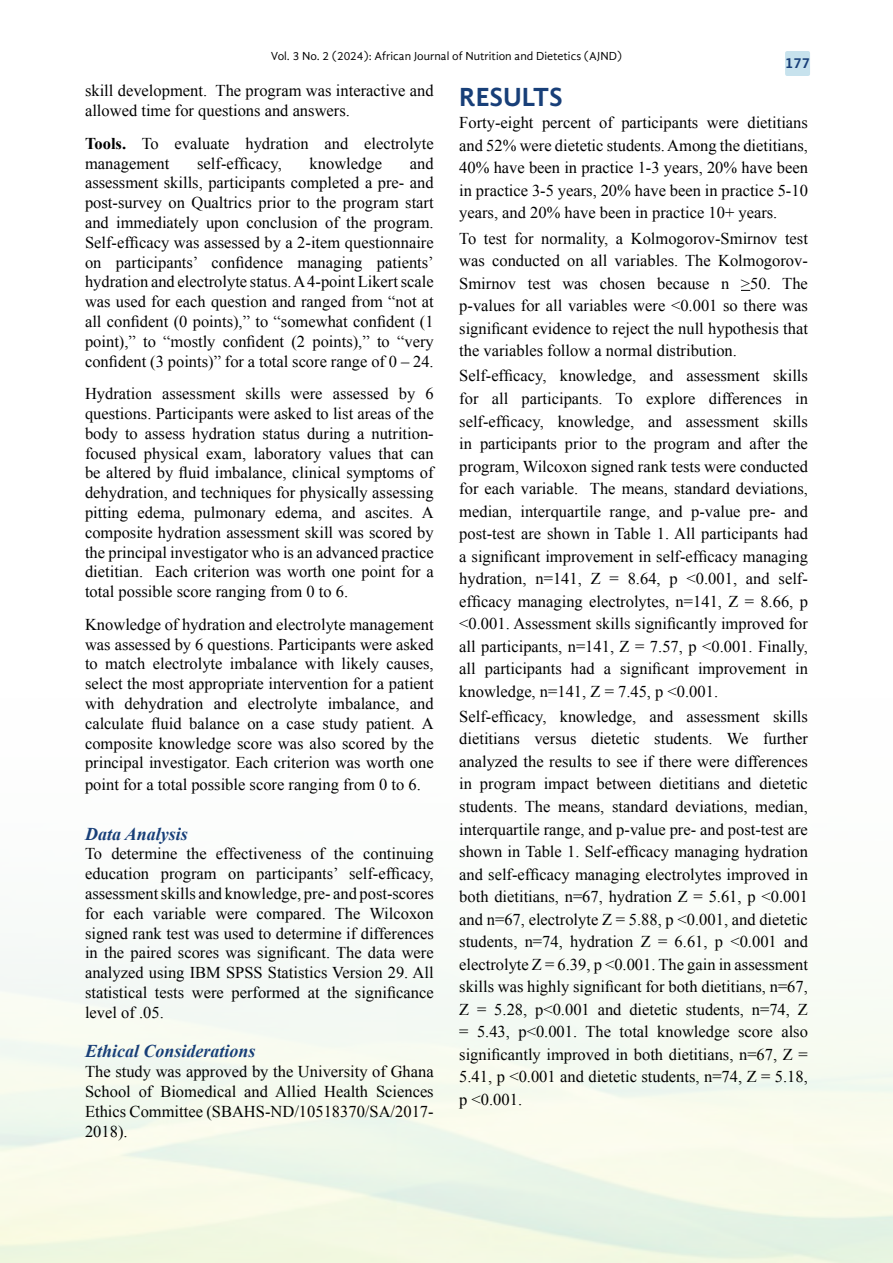
<style>
.page{position:relative;width:893px;height:1263px;background:#fff}
.page>*{position:absolute;margin:0;border:0;box-sizing:border-box;transform-origin:0 0}
.t1{font:700 27px "Gandhi Sans";color:#183f78}
.t2{font:italic 700 18px "Times New Roman";color:#183f78}
.t3{font:16.5px/19.8px "Times New Roman";color:#000;text-align:justify}
.t4{font:700 15px "Gandhi Sans";color:#183f78}
.t5{font:12px "Gandhi Sans";color:#000}
.s1{font-weight:700}
</style>
<div class="page">
<div style="left:785px;top:51px;width:25px;height:25px;background:#c7e2ed;border-radius:2px"></div>
<p class="t5" style="left:271px;top:49px;width:353px">Vol. 3 No. 2 (2024): African Journal of Nutrition and Dietetics (AJND)</p>
<p class="t3" style="left:85px;top:81px;width:350px">skill development. The program was interactive and allowed time for questions and answers.</p>
<p class="t3" style="left:85px;top:133px;width:350px"><span class="s1">Tools.</span> To evaluate hydration and electrolyte management</p>
<p class="t4" style="left:785px;top:54px;width:26px">177</p>
<h1 class="t1" style="left:459px;top:81px;width:105px">RESULTS</h1>
<p class="t3" style="left:459px;top:111px;width:350px;line-height:22.5px">Forty-eight percent of participants were dietitians and 52% were dietetic students. Among the dietitians, 40% have been in practice 1-3 years, 20% have been in practice 3-5 years, 20% have been in practice 5-10 years, and 20% have been in practice 10+ years.</p>
<p class="t3" style="left:459px;top:227px;width:350px;line-height:22.5px">To test for normality, a Kolmogorov-Smirnov test was conducted on all variables. The Kolmogorov-Smirnov test was chosen because n &gt;50. The p-values for all variables were &lt;0.001 so there was significant evidence to reject the null hypothesis that the variables follow a normal distribution.</p>
<p class="t3" style="left:459px;top:364px;width:350px;line-height:22.5px">Self-efficacy, knowledge, and assessment skills for all participants. To explore differences in self-efficacy, knowledge, and assessment skills in participants prior to the program and after the program, Wilcoxon signed rank tests were conducted for each variable. The means, standard deviations, median, interquartile range, and p-value pre- and post-test are shown in Table 1. All participants had a significant improvement in self-efficacy managing hydration, n=141, Z = 8.64, p &lt;0.001, and self&shy;efficacy managing electrolytes, n=141, Z = 8.66, p &lt;0.001. Assessment skills significantly improved for all participants, n=141, Z = 7.57, p &lt;0.001. Finally, all participants had a significant improvement in knowledge, n=141, Z = 7.45, p &lt;0.001.</p>
<p class="t3" style="left:459px;top:705px;width:350px;line-height:22.5px">Self-efficacy, knowledge, and assessment skills dietitians versus dietetic students. We further analyzed the results to see if there were differences in program impact between dietitians and dietetic students. The means, standard deviations, median, interquartile range, and p-value pre- and post-test are shown in Table 1. Self-efficacy managing hydration and self-efficacy managing electrolytes improved in both dietitians, n=67, hydration Z = 5.61, p &lt;0.001 and n=67, electrolyte Z = 5.88, p &lt;0.001, and dietetic students, n=74, hydration Z = 6.61, p &lt;0.001 and electrolyte Z = 6.39, p &lt;0.001. The gain in assessment skills was highly significant for both dietitians, n=67, Z = 5.28, p&lt;0.001 and dietetic students, n=74, Z = 5.43, p&lt;0.001. The total knowledge score also significantly improved in both dietitians, n=67, Z = 5.41, p &lt;0.001 and dietetic students, n=74, Z = 5.18, p &lt;0.001.</p>
<p class="t3" style="left:85px;top:153px;width:350px;text-indent:325px">and assessment skills, participants completed a pre- and post-survey on Qualtrics prior to the program start and immediately upon conclusion of the program.<br>Self-efficacy was assessed by a 2-item questionnaire on participants’ confidence managing patients’ hydration and electrolyte status. A 4-point Likert scale was used for each question and ranged from “not at all confident (0 points),” to “somewhat confident (1 point),” to “mostly confident (2 points),” to “very confident (3 points)” for a total score range of 0 – 24.</p>
<p class="t3" style="left:85px;top:384px;width:350px">Hydration assessment skills were assessed by 6 questions. Participants were asked to list areas of the body to assess hydration status during a nutrition&shy;focused physical exam, laboratory values that can be altered by fluid imbalance, clinical symptoms of dehydration, and techniques for physically assessing pitting edema, pulmonary edema, and ascites. A composite hydration assessment skill was scored by the principal investigator who is an advanced practice dietitian. Each criterion was worth one point for a total possible score ranging from 0 to 6.</p>
<p class="t3" style="left:85px;top:614px;width:350px">Knowledge of hydration and electrolyte management was assessed by 6 questions. Participants were asked to match electrolyte imbalance with likely causes, select the most appropriate intervention for a patient with dehydration and electrolyte imbalance, and calculate fluid balance on a case study patient. A composite knowledge score was also scored by the principal investigator. Each criterion was worth one</p>
<p class="t3" style="left:85px;top:774px;width:337px">point for a total possible score ranging from 0 to 6.</p>
<p class="t2" style="left:85px;top:821px;width:104px">Data Analysis</p>
<p class="t3" style="left:85px;top:844px;width:350px">To determine the effectiveness of the continuing education program on participants’ self-efficacy, assessment skills and knowledge, pre- and post-scores for each variable were compared. The Wilcoxon signed rank test was used to determine if differences in the paired scores was significant. The data were analyzed using IBM SPSS Statistics Version 29. All statistical tests were performed at the significance level of .05.</p>
<p class="t2" style="left:85px;top:1039px;width:172px">Ethical Considerations</p>
<p class="t3" style="left:85px;top:1061px;width:350px">The study was approved by the University of Ghana School of Biomedical and Allied Health Sciences Ethics Committee (SBAHS-ND/10518370/SA/2017- 2018).</p>
<p class="t3" style="left:197px;top:153px;width:86px">self-efficacy,</p>
<p class="t3" style="left:310px;top:153px;width:74px">knowledge</p>
</div>
